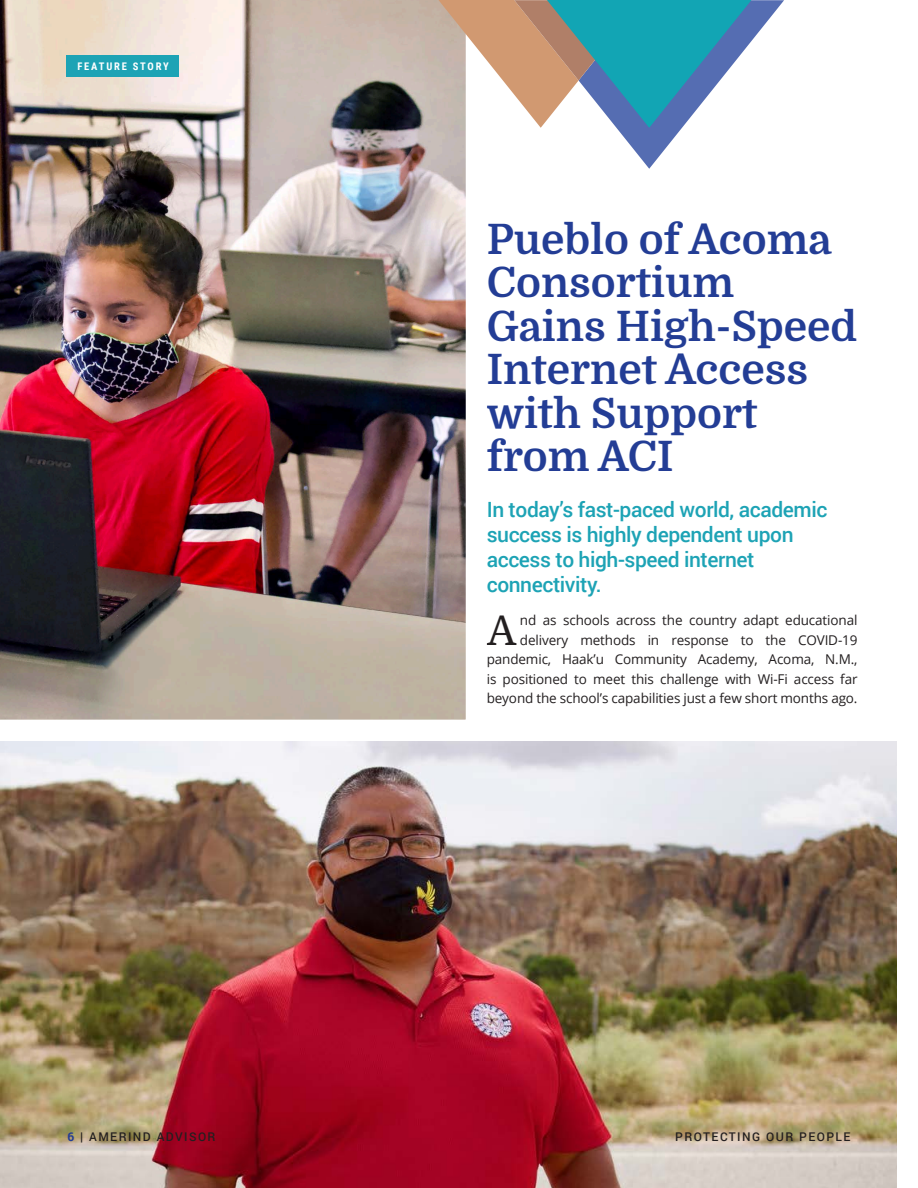
<style>
.page{position:relative;width:918px;height:1188px;background:#fff}
.page>*{position:absolute;margin:0;border:0;box-sizing:border-box;transform-origin:0 0}
.Primary_Headline{font:700 42px/43.5px "Domine";color:#233d95}
.t1{font:40.65px "Domine";color:#231f20}
.t2{font:500 21px/25.2px "Roboto";letter-spacing:-.02em;color:#1da3b5}
.t3{font:13.5px/19.5px "Open Sans";letter-spacing:-.01em;color:#231f20;text-align:right}
.t4{font:500 12px "Roboto";letter-spacing:.12em;color:#231f20}
.t5{font:700 10.5px "Roboto Condensed";letter-spacing:.175em;color:#fff}
.s1{font-weight:700;color:#233d95}
.s2{font-weight:700}
</style>
<div class="page">
<img style="left:0;top:0;width:497px;height:742px">
<div style="left:67px;top:55px;width:112px;height:22px;background:#1da3b5"></div>
<img style="left:0;top:742px;width:896px;height:446px">
<svg style="left:438px;top:0;width:346px;height:169px"></svg>
<p class="t5" style="left:77px;top:59px;width:93px">FEATURE STORY</p>
<p class="Primary_Headline" style="left:487px;top:218px;width:372px">Pueblo of Acoma<br>Consortium<br>Gains High-Speed<br>Internet Access with Support from ACI</p>
<p class="t2" style="left:487px;top:496px;width:342px">In today’s fast-paced world, academic success is highly dependent upon access to high-speed internet connectivity.</p>
<p class="t1" style="left:487px;top:608px;width:31px">A</p>
<p class="t3" style="left:487px;top:610px;width:372px">nd as schools across the country adapt educational delivery methods in response to the COVID-19 pandemic, Haak’u Community Academy, Acoma, N.M., is positioned to meet this challenge with Wi-Fi access far beyond the school’s capabilities just a few short months ago.</p>
<p class="t4" style="left:68px;top:1125px;width:150px"><span class="s1">6</span> <span class="s2">|</span> AMERIND ADVISOR</p>
<p class="t4" style="left:68px;top:1128px;width:150px"><span class="s1">6</span> <span class="s2">|</span> AMERIND ADVISOR</p>
<p class="t4" style="left:675px;top:1128px;width:177px">PROTECTING OUR PEOPLE</p>
</div>
